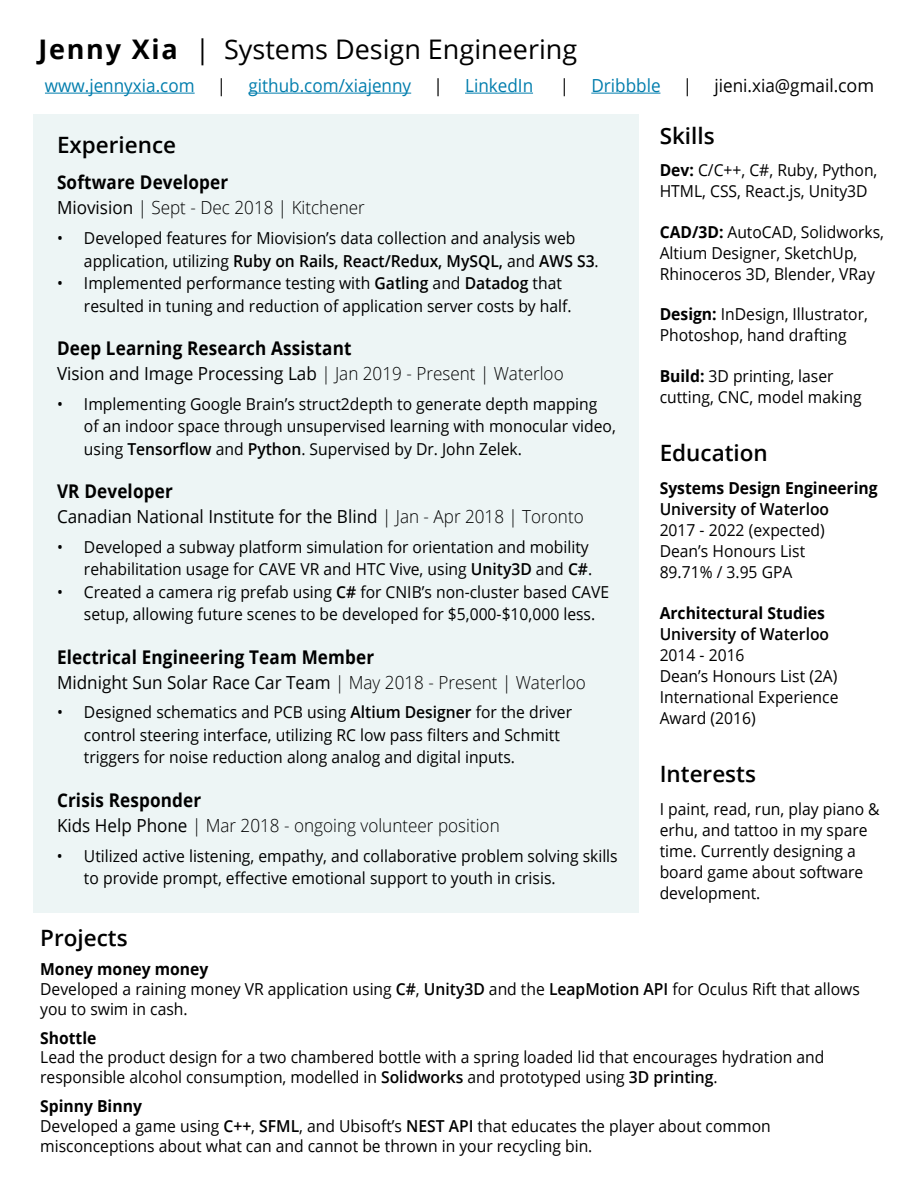
<style>
.page{position:relative;width:918px;height:1188px;background:#fff}
.page>*{position:absolute;margin:0;border:0;box-sizing:border-box;transform-origin:0 0}
.t1{font:27px "Open Sans";color:#000}
.t2{font:600 22.5px "Open Sans";color:#000}
.t3{font:700 18.9px "Open Sans";letter-spacing:.01em;color:#000;scale:.9 1}
.t4{font:18px "Open Sans";color:#000;scale:.95 1}
.t5{font:300 18px "Open Sans";color:#000;scale:.95 1}
.t6{font:18px "Open Sans";color:#007dad;scale:.95 1}
.t7{font:16.5px/21px "Open Sans";color:#000;scale:.95 1}
.t8{font:700 16.5px "Open Sans";color:#000;scale:.95 1}
.t9{font:600 16.5px "Open Sans";color:#000;scale:.95 1}
.s1{font-weight:700}
.s2{color:#000}
.s3{color:#007dad}
.s4{font-weight:600}
.s5{font-weight:400}
.s6{font-weight:300}
</style>
<div class="page">
<div style="left:34px;top:114px;width:605px;height:798px;background:#edf5f5"></div>
<hr style="left:45px;top:93px;width:150px;height:1px;background:#007dad">
<hr style="left:248px;top:93px;width:163px;height:1px;background:#007dad">
<hr style="left:465px;top:93px;width:68px;height:1px;background:#007dad">
<hr style="left:591px;top:93px;width:69px;height:1px;background:#007dad">
<h1 class="t1" style="left:38px;top:31px;width:540px"><span class="s1">Jenny Xia</span> | Systems Design Engineering</h1>
<p class="t6" style="left:45px;top:73px;width:515px">www.jennyxia.com <span class="s2">|</span> github.com/xiajenny <span class="s2">|</span> LinkedIn</p>
<p class="t4" style="left:560px;top:73px;width:332px">| <span class="s3">Dribbble</span> | jieni.xia@gmail.com</p>
<h2 class="t2" style="left:660px;top:121px;width:57px">Skills</h2>
<p class="t7" style="left:660px;top:159px;width:231px"><span class="s1">Dev:</span> C/C++, C#, Ruby, Python,<br>HTML, CSS, React.js, Unity3D</p>
<p class="t7" style="left:660px;top:221px;width:238px"><span class="s1">CAD/3D:</span> AutoCAD, Solidworks,<br>Altium Designer, SketchUp,<br>Rhinoceros 3D, Blender, VRay</p>
<p class="t7" style="left:660px;top:303px;width:221px"><span class="s1">Design:</span> InDesign, Illustrator,<br>Photoshop, hand drafting</p>
<p class="t7" style="left:660px;top:365px;width:214px"><span class="s1">Build:</span> 3D printing, laser cutting, CNC, model making</p>
<h2 class="t2" style="left:660px;top:437px;width:110px">Education</h2>
<p class="t8" style="left:660px;top:476px;width:231px">Systems Design Engineering</p>
<p class="t9" style="left:660px;top:498px;width:180px">University of Waterloo</p>
<p class="t7" style="left:660px;top:519px;width:175px">2017 - 2022 (expected)<br>Dean’s Honours List<br>89.71% / 3.95 GPA</p>
<p class="t8" style="left:660px;top:601px;width:175px">Architectural Studies</p>
<p class="t9" style="left:660px;top:622px;width:180px">University of Waterloo</p>
<p class="t7" style="left:660px;top:644px;width:190px">2014 - 2016<br>Dean’s Honours List (2A)<br>International Experience<br>Award (2016)</p>
<h2 class="t2" style="left:660px;top:758px;width:98px">Interests</h2>
<p class="t7" style="left:660px;top:798px;width:233px">I paint, read, run, play piano &amp; erhu, and tattoo in my spare time. Currently designing a board game about software development.</p>
<h2 class="t2" style="left:40px;top:923px;width:89px">Projects</h2>
<p class="t7" style="left:40px;top:959px;width:864px;line-height:19.8px"><span class="s1">Money money money<br></span>Developed a raining money VR application using <span class="s4">C#</span>, <span class="s4">Unity3D</span> and the <span class="s4">LeapMotion API</span> for Oculus Rift that allows you to swim in cash.</p>
<p class="t8" style="left:40px;top:1026px;width:61px">Shottle</p>
<p class="t7" style="left:40px;top:1047px;width:827px;line-height:19.8px">Lead the product design for a two chambered bottle with a spring loaded lid that encourages hydration and responsible alcohol consumption, modelled in <span class="s4">Solidworks</span> and prototyped using <span class="s4">3D printing</span>.</p>
<p class="t7" style="left:40px;top:1096px;width:771px;line-height:19.8px"><span class="s1">Spinny Binny<br></span>Developed a game using <span class="s4">C++</span>, <span class="s4">SFML</span>, and Ubisoft’s <span class="s4">NEST API</span> that educates the player about common misconceptions about what can and cannot be thrown in your recycling bin.</p>
<h2 class="t2" style="left:57px;top:130px;width:121px">Experience</h2>
<p class="t3" style="left:57px;top:169px;width:192px">Software Developer</p>
<p class="t5" style="left:57px;top:196px;width:326px"><span class="s5">Miovision</span> | Sept - Dec 2018 | Kitchener</p>
<p class="t7" style="left:84px;top:227px;width:543px;line-height:22.5px;text-indent:-27px">• Developed features for Miovision’s data collection and analysis web application, utilizing <span class="s4">Ruby on Rails, React/Redux, MySQL,</span> and <span class="s4">AWS S3</span>.</p>
<p class="t7" style="left:84px;top:272px;width:515px;line-height:22.5px;text-indent:-27px">• Implemented performance testing with <span class="s4">Gatling</span> and <span class="s4">Datadog</span> that resulted in tuning and reduction of application server costs by half.</p>
<p class="t3" style="left:57px;top:335px;width:329px">Deep Learning Research Assistant</p>
<p class="t4" style="left:57px;top:361px;width:535px">Vision and Image Processing Lab <span class="s6">| Jan 2019 - Present | Waterloo</span></p>
<p class="t7" style="left:84px;top:392px;width:561px;line-height:22.5px;text-indent:-27px">• Implementing Google Brain’s struct2depth to generate depth mapping of an indoor space through unsupervised learning with monocular video, using <span class="s4">Tensorflow</span> and <span class="s4">Python</span>. Supervised by Dr. John Zelek.</p>
<p class="t3" style="left:57px;top:478px;width:130px">VR Developer</p>
<p class="t4" style="left:57px;top:504px;width:556px">Canadian National Institute for the Blind <span class="s6">| Jan - Apr 2018 | Toronto</span></p>
<p class="t7" style="left:57px;top:535px;width:565px;line-height:22.5px;text-align:right">• Developed a subway platform simulation for orientation and mobility rehabilitation usage for CAVE VR and HTC Vive, using <span class="s4">Unity3D</span> and <span class="s4">C#</span>.</p>
<p class="t7" style="left:84px;top:580px;width:554px;line-height:22.5px;text-indent:-27px">• Created a camera rig prefab using <span class="s4">C#</span> for CNIB’s non-cluster based CAVE setup, allowing future scenes to be developed for $5,000-$10,000 less.</p>
<p class="t3" style="left:57px;top:643px;width:354px">Electrical Engineering Team Member</p>
<p class="t4" style="left:57px;top:670px;width:558px">Midnight Sun Solar Race Car Team <span class="s6">| May 2018 - Present | Waterloo</span></p>
<p class="t7" style="left:84px;top:701px;width:515px;line-height:22.5px;text-indent:-27px">• Designed schematics and PCB using <span class="s4">Altium Designer</span> for the driver control steering interface, utilizing RC low pass filters and Schmitt triggers for noise reduction along analog and digital inputs.</p>
<p class="t3" style="left:57px;top:786px;width:162px">Crisis Responder</p>
<p class="t5" style="left:57px;top:813px;width:468px"><span class="s5">Kids Help Phone</span> | Mar 2018 - ongoing volunteer position</p>
<p class="t7" style="left:84px;top:844px;width:563px;line-height:22.5px;text-indent:-27px">• Utilized active listening, empathy, and collaborative problem solving skills to provide prompt, effective emotional support to youth in crisis.</p>
</div>
